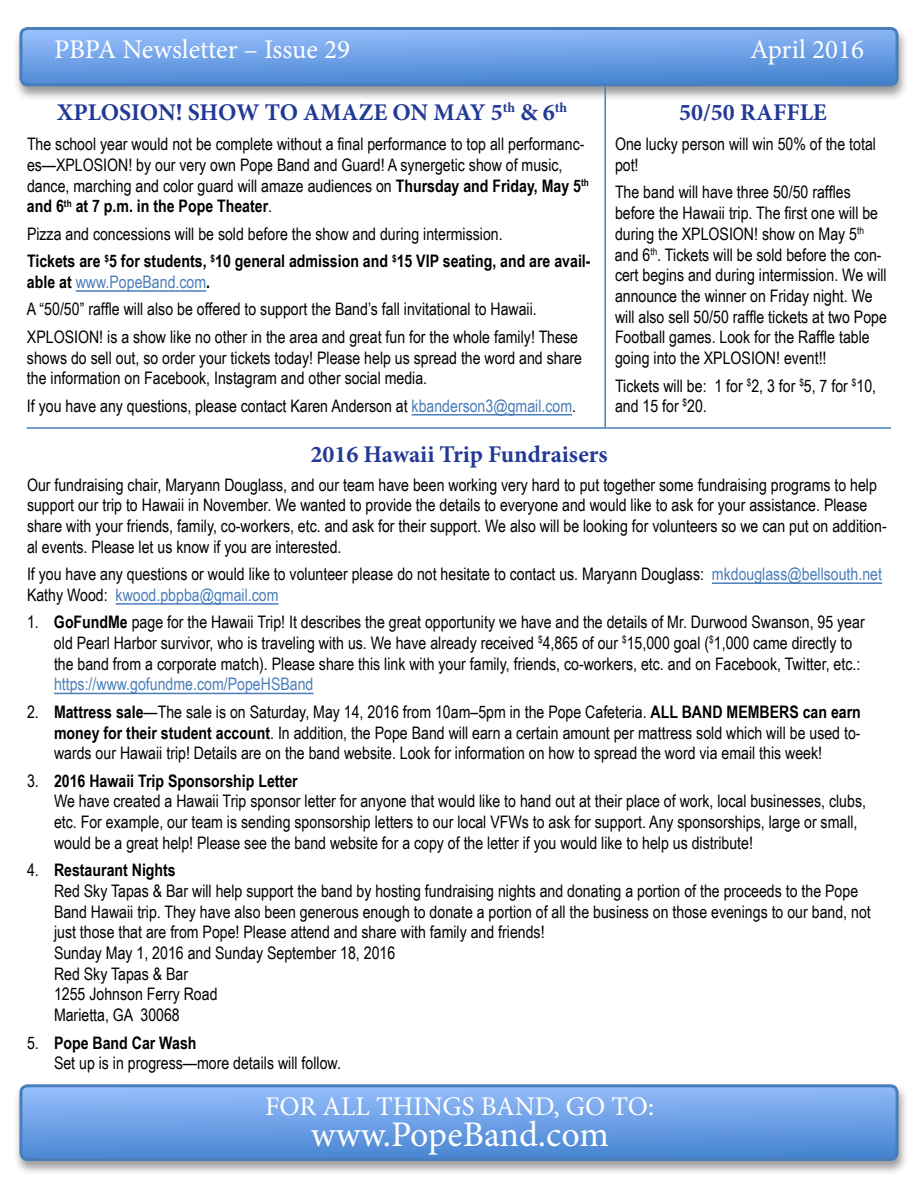
<style>
.page{position:relative;width:918px;height:1188px;background:#fff}
.page>*{position:absolute;margin:0;border:0;box-sizing:border-box;transform-origin:0 0}
.t1{font:36px "Minion Pro";color:#fff}
.t2{font:27px "Minion Pro";color:#fff}
.t3{font:700 24px "Minion Pro";color:#223996}
.t4{font:17.25px/20.7px "Arial Narrow";color:#000}
.t5{font:700 17.25px/27.5px "Arial Narrow";color:#000}
.t6{font:17.25px "Arial Narrow";color:#4a7ebb}
.s1{font-weight:700}
.s2{font-weight:400}
.s3{color:#4a7ebb}
</style>
<div class="page">
<div style="left:13px;top:1082px;width:896px;height:94px;background:#000;opacity:.4"></div>
<div style="left:21px;top:1086px;width:876px;height:74px;background:linear-gradient(to bottom,#95bcfb,#4785d1);border-radius:7px"></div>
<div style="left:19px;top:1084px;width:880px;height:77px;border:3px solid #4a7ebb;border-radius:7px"></div>
<div style="left:13px;top:25px;width:896px;height:76px;background:#000;opacity:.4"></div>
<svg style="left:21px;top:28px;width:876px;height:57px"></svg>
<div style="left:19px;top:27px;width:880px;height:59px;border:3px solid #4a7ebb;border-radius:7px"></div>
<hr style="left:27px;top:427px;width:864px;height:2px;background:#4a7ebb">
<hr style="left:604px;top:86px;width:2px;height:341px;background:#4a7ebb">
<hr style="left:76px;top:290px;width:130px;height:2px;background:#4a7ebb">
<hr style="left:412px;top:414px;width:160px;height:2px;background:#4a7ebb">
<hr style="left:712px;top:582px;width:170px;height:2px;background:#4a7ebb">
<hr style="left:116px;top:603px;width:163px;height:2px;background:#4a7ebb">
<hr style="left:54px;top:693px;width:259px;height:1px;background:#4a7ebb">
<h2 class="t2" style="left:54px;top:31px;width:298px">PBPA Newsletter – Issue 29</h2>
<h2 class="t2" style="left:750px;top:31px;width:115px">April 2016</h2>
<h3 class="t3" style="left:57px;top:95px;width:512px">XPLOSION! SHOW TO AMAZE ON MAY 5<sup>th</sup> &amp; 6<sup>th</sup></h3>
<p class="t4" style="left:27px;top:133px;width:563px">The school year would not be complete without a final performance to top all performanc&shy;es—XPLOSION! by our very own Pope Band and Guard! A synergetic show of music, dance, marching and color guard will amaze audiences on <span class="s1">Thursday and Friday, May 5</span><sup>th </sup><span class="s1">and 6</span><sup>th</sup> <span class="s1">at 7 p.m. in the Pope Theater</span>.</p>
<p class="t5" style="left:27px;top:219px;width:565px"><span class="s2">Pizza and concessions will be sold before the show and during intermission.<br></span>Tickets are <sup>$</sup>5 for students, <sup>$</sup>10 general admission and <sup>$</sup>15 VIP seating, and are avail-</p>
<p class="t4" style="left:27px;top:268px;width:553px;line-height:27.5px"><span class="s1">able at</span> <span class="s3">www.PopeBand.com</span><span class="s1">.<br></span>A “50/50” raffle will also be offered to support the Band’s fall invitational to Hawaii.<br>XPLOSION! is a show like no other in the area and great fun for the whole family! These</p>
<p class="t4" style="left:27px;top:347px;width:557px">shows do sell out, so order your tickets today! Please help us spread the word and share the information on Facebook, Instagram and other social media.</p>
<p class="t4" style="left:27px;top:395px;width:551px">If you have any questions, please contact Karen Anderson at <span class="s3">kbanderson3@gmail.com</span>.</p>
<h3 class="t3" style="left:679px;top:95px;width:149px">50/50 RAFFLE</h3>
<p class="t4" style="left:615px;top:133px;width:263px">One lucky person will win 50% of the total pot!</p>
<p class="t4" style="left:615px;top:181px;width:274px">The band will have three 50/50 raffles before the Hawaii trip. The first one will be during the XPLOSION! show on May 5<sup>th </sup>and 6<sup>th</sup>. Tickets will be sold before the con&shy;cert begins and during intermission. We will announce the winner on Friday night. We will also sell 50/50 raffle tickets at two Pope Football games. Look for the Raffle table going into the XPLOSION! event!!</p>
<p class="t4" style="left:615px;top:374px;width:263px">Tickets will be: 1 for <sup>$</sup>2, 3 for <sup>$</sup>5, 7 for <sup>$</sup>10, and 15 for <sup>$</sup>20.</p>
<h3 class="t3" style="left:310px;top:438px;width:299px">2016 Hawaii Trip Fundraisers</h3>
<p class="t4" style="left:27px;top:474px;width:861px">Our fundraising chair, Maryann Douglass, and our team have been working very hard to put together some fundraising programs to help support our trip to Hawaii in November. We wanted to provide the details to everyone and would like to ask for your assistance. Please share with your friends, family, co-workers, etc. and ask for their support. We also will be looking for volunteers so we can put on addition&shy;al events. Please let us know if you are interested.</p>
<p class="t4" style="left:27px;top:563px;width:857px">If you have any questions or would like to volunteer please do not hesitate to contact us. Maryann Douglass: <span class="s3">mkdouglass@bellsouth.net<br></span>Kathy Wood: <span class="s3">kwood.pbpba@gmail.com</span></p>
<p class="t4" style="left:54px;top:611px;width:812px;text-indent:-27px">1. <span class="s1">GoFundMe</span> page for the Hawaii Trip! It describes the great opportunity we have and the details of Mr. Durwood Swanson, 95 year old Pearl Harbor survivor, who is traveling with us. We have already received <sup>$</sup>4,865 of our <sup>$</sup>15,000 goal (<sup>$</sup>1,000 came directly to the band from a corporate match). Please share this link with your family, friends, co-workers, etc. and on Facebook, Twitter, etc.:</p>
<p class="t6" style="left:54px;top:672px;width:261px">https://www.gofundme.com/PopeHSBand</p>
<p class="t4" style="left:54px;top:701px;width:808px;text-align:justify;text-indent:-27px">2. <span class="s1">Mattress sale</span>—The sale is on Saturday, May 14, 2016 from 10am–5pm in the Pope Cafeteria. <span class="s1">ALL BAND MEMBERS can earn money for their student account</span>. In addition, the Pope Band will earn a certain amount per mattress sold which will be used to&shy;wards our Hawaii trip! Details are on the band website. Look for information on how to spread the word via email this week!</p>
<p class="t4" style="left:54px;top:770px;width:814px;text-indent:-27px">3. <span class="s1">2016 Hawaii Trip Sponsorship Letter<br></span>We have created a Hawaii Trip sponsor letter for anyone that would like to hand out at their place of work, local businesses, clubs, etc. For example, our team is sending sponsorship letters to our local VFWs to ask for support. Any sponsorships, large or small, would be a great help! Please see the band website for a copy of the letter if you would like to help us distribute!</p>
<p class="t4" style="left:54px;top:859px;width:818px;text-indent:-27px">4. <span class="s1">Restaurant Nights<br></span>Red Sky Tapas &amp; Bar will help support the band by hosting fundraising nights and donating a portion of the proceeds to the Pope Band Hawaii trip. They have also been generous enough to donate a portion of all the business on those evenings to our band, not just those that are from Pope! Please attend and share with family and friends!<br>Sunday May 1, 2016 and Sunday September 18, 2016<br>Red Sky Tapas &amp; Bar<br>1255 Johnson Ferry Road<br>Marietta, GA 30068</p>
<p class="t4" style="left:54px;top:1032px;width:288px;text-indent:-27px">5. <span class="s1">Pope Band Car Wash<br></span>Set up is in progress—more details will follow.</p>
<h2 class="t2" style="left:265px;top:1088px;width:390px">FOR ALL THINGS BAND, GO TO:</h2>
<h1 class="t1" style="left:311px;top:1110px;width:300px">www.PopeBand.com</h1>
</div>
